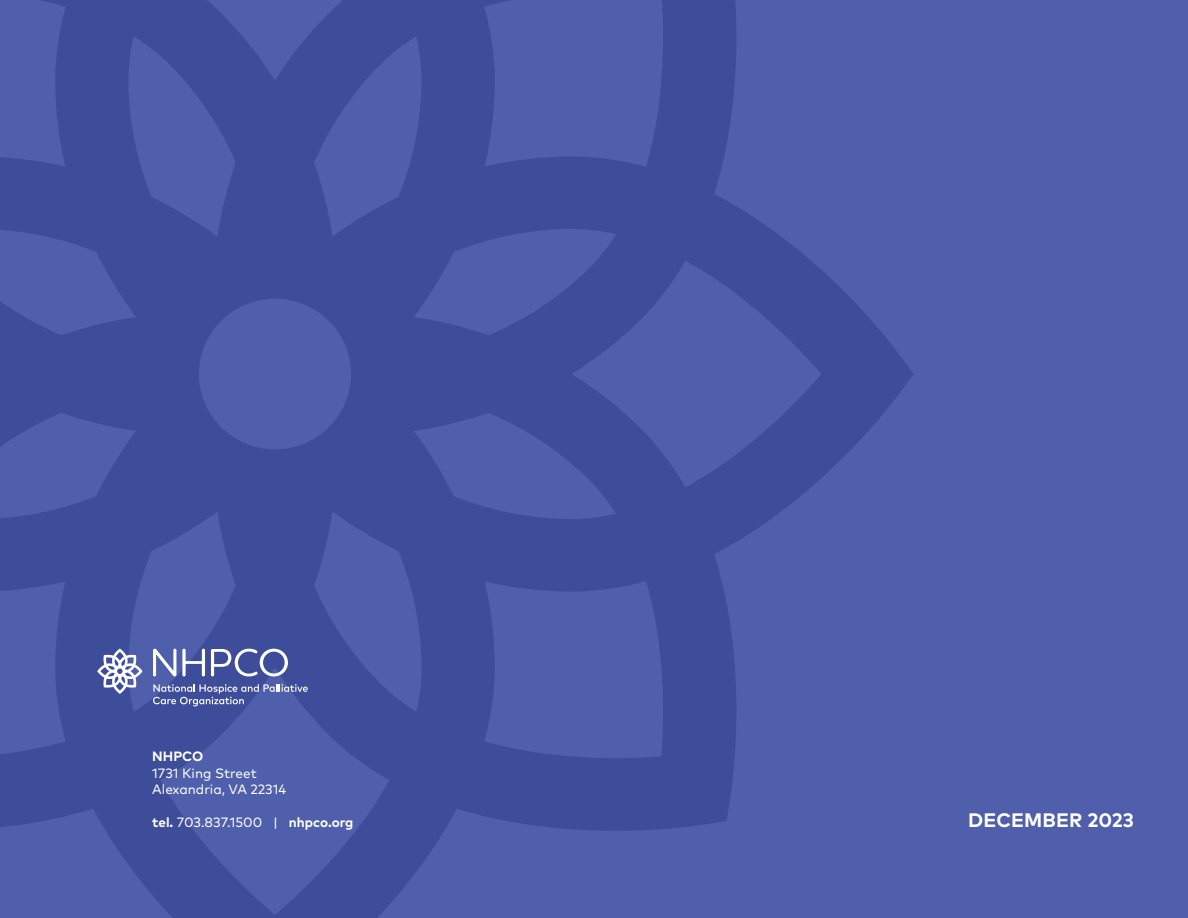
<style>
.page{position:relative;width:1188px;height:918px;background:#fff}
.page>*{position:absolute;margin:0;border:0;box-sizing:border-box;transform-origin:0 0}
.t1{font:700 19.5px "Mark Pro";letter-spacing:.005em;color:#fff}
.t2{font:13.5px/16.5px "Mark Pro";color:#fff}
.t3{font:700 13.5px "Mark Pro";color:#fff}
.s1{font-weight:400}
</style>
<div class="page">
<div style="left:0;top:0;width:1188px;height:918px;background:linear-gradient(to right,#42519e,#4f5fab)"></div>
<svg style="left:153px;top:684px;width:155px;height:22px;background:#6571b0"></svg>
<svg style="left:97px;top:649px;width:46px;height:45px"></svg>
<svg style="left:153px;top:649px;width:23px;height:27px"></svg>
<svg style="left:182px;top:649px;width:23px;height:27px"></svg>
<svg style="left:211px;top:649px;width:77px;height:27px"></svg>
<p class="t3" style="left:152px;top:746px;width:53px">NHPCO</p>
<p class="t2" style="left:152px;top:764px;width:136px">1731 King Street<br>Alexandria, VA 22314</p>
<p class="t3" style="left:152px;top:812px;width:203px">tel. <span class="s1">703.837.1500 |</span> nhpco.org</p>
<h1 class="t1" style="left:968px;top:805px;width:167px">DECEMBER 2023</h1>
</div>
